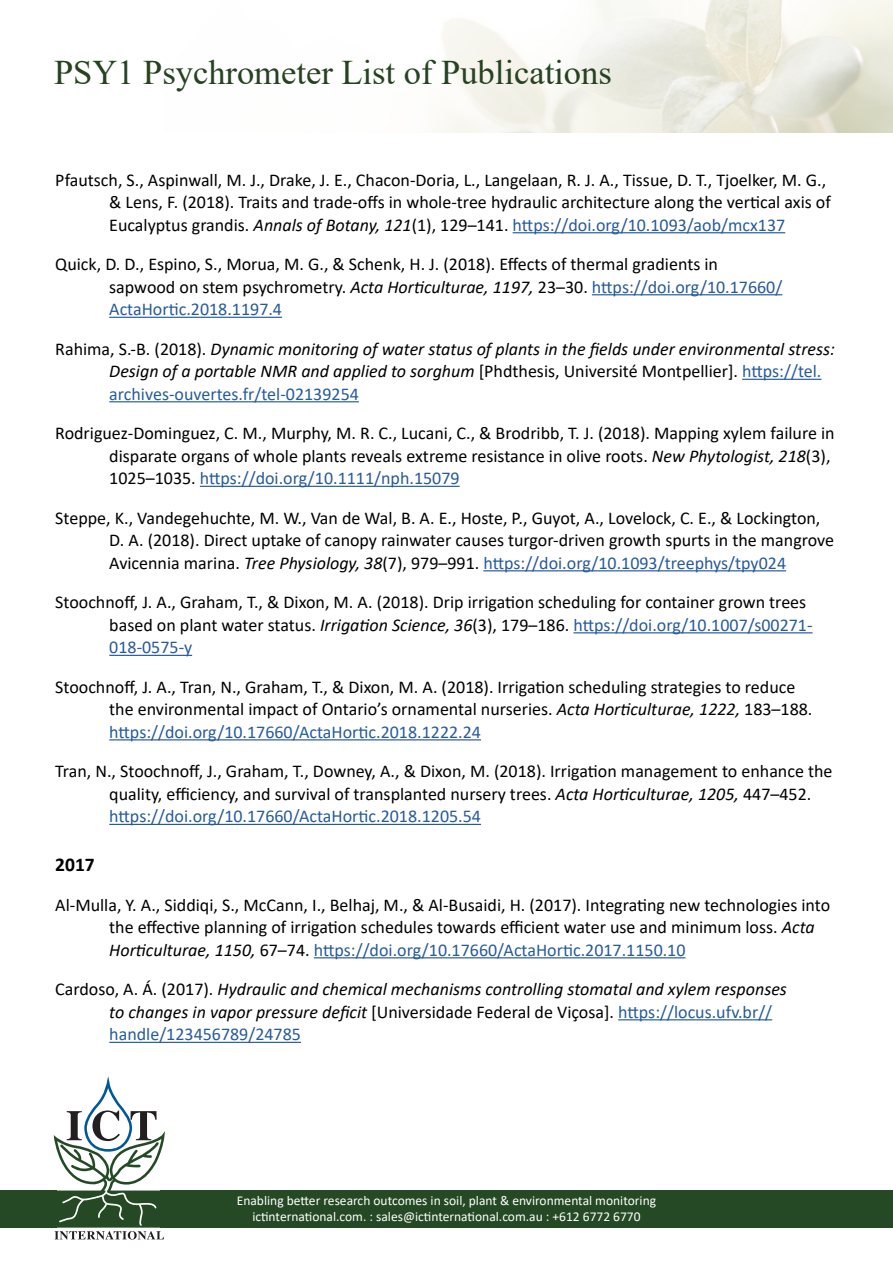
<style>
.page{position:relative;width:893px;height:1263px;background:#fff}
.page>*{position:absolute;margin:0;border:0;box-sizing:border-box;transform-origin:0 0}
.t1{font:34.5px "Times New Roman";color:#264221}
.H2-Body-Bo-not-TOC{font:700 19.5px "Calibri";color:#000}
.t2{font:18px/22.5px "Calibri";color:#000}
.t3{font:italic 18px/22.5px "Calibri";color:#000}
.t4{font:13.5px/16.2px "Calibri";color:#fff;text-align:center}
.s1{font-style:italic}
.s2{color:#275b9b}
.s3{font-style:normal}
.s4{font-style:normal;color:#275b9b}
</style>
<div class="page">
<hr style="left:513px;top:232px;width:272px;height:1px;background:#275b9b">
<hr style="left:592px;top:294px;width:190px;height:1px;background:#275b9b">
<hr style="left:109px;top:317px;width:173px;height:1px;background:#275b9b">
<hr style="left:742px;top:379px;width:79px;height:1px;background:#275b9b">
<hr style="left:109px;top:401px;width:250px;height:1px;background:#275b9b">
<hr style="left:200px;top:486px;width:260px;height:1px;background:#275b9b">
<hr style="left:483px;top:570px;width:303px;height:1px;background:#275b9b">
<hr style="left:573px;top:632px;width:240px;height:1px;background:#275b9b">
<hr style="left:109px;top:655px;width:83px;height:1px;background:#275b9b">
<hr style="left:109px;top:739px;width:372px;height:1px;background:#275b9b">
<hr style="left:109px;top:824px;width:372px;height:1px;background:#275b9b">
<hr style="left:314px;top:957px;width:372px;height:1px;background:#275b9b">
<hr style="left:618px;top:1019px;width:154px;height:1px;background:#275b9b">
<hr style="left:109px;top:1042px;width:192px;height:1px;background:#275b9b">
<img style="left:437px;top:0;width:456px;height:132px">
<svg style="left:54px;top:1076px;width:111px;height:163px"></svg>
<div style="left:160px;top:1190px;width:733px;height:38px;background:#244924"></div>
<div style="left:0;top:1190px;width:57px;height:38px;background:#244924"></div>
<h1 class="t1" style="left:54px;top:48px;width:559px">PSY1 Psychrometer List of Publications</h1>
<p class="t2" style="left:109px;top:168px;width:723px;text-indent:-54px">Pfautsch, S., Aspinwall, M. J., Drake, J. E., Chacon-Doria, L., Langelaan, R. J. A., Tissue, D. T., Tjoelker, M. G., &amp; Lens, F. (2018). Traits and trade-offs in whole-tree hydraulic architecture along the vertical axis of<br>Eucalyptus grandis. <span class="s1">Annals of Botany, 121</span>(1), 129–141. <span class="s2">https://doi.org/10.1093/aob/mcx137</span></p>
<p class="t2" style="left:109px;top:253px;width:675px;text-indent:-54px">Quick, D. D., Espino, S., Morua, M. G., &amp; Schenk, H. J. (2018). Effects of thermal gradients in sapwood on stem psychrometry. <span class="s1">Acta Horticulturae, 1197,</span> 23–30. <span class="s2">https://doi.org/10.17660/<br>ActaHortic.2018.1197.4</span></p>
<p class="t3" style="left:109px;top:337px;width:727px;text-indent:-54px"><span class="s3">Rahima, S.-B. (2018).</span> Dynamic monitoring of water status of plants in the fields under environmental stress:<br>Design of a portable NMR and applied to sorghum <span class="s3">[Phdthesis, Université Montpellier].</span> <span class="s4">https://tel. archives-ouvertes.fr/tel-02139254</span></p>
<p class="t2" style="left:109px;top:422px;width:727px;text-indent:-54px">Rodriguez-Dominguez, C. M., Murphy, M. R. C., Lucani, C., &amp; Brodribb, T. J. (2018). Mapping xylem failure in disparate organs of whole plants reveals extreme resistance in olive roots. <span class="s1">New Phytologist, 218</span>(3),<br>1025–1035. <span class="s2">https://doi.org/10.1111/nph.15079</span></p>
<p class="t2" style="left:109px;top:506px;width:726px;text-indent:-54px">Steppe, K., Vandegehuchte, M. W., Van de Wal, B. A. E., Hoste, P., Guyot, A., Lovelock, C. E., &amp; Lockington,<br>D. A. (2018). Direct uptake of canopy rainwater causes turgor-driven growth spurts in the mangrove<br>Avicennia marina. <span class="s1">Tree Physiology, 38</span>(7), 979–991. <span class="s2">https://doi.org/10.1093/treephys/tpy024</span></p>
<p class="t2" style="left:109px;top:591px;width:705px;text-indent:-54px">Stoochnoff, J. A., Graham, T., &amp; Dixon, M. A. (2018). Drip irrigation scheduling for container grown trees based on plant water status. <span class="s1">Irrigation Science, 36</span>(3), 179–186. <span class="s2">https://doi.org/10.1007/s00271-<br>018-0575-y</span></p>
<p class="t2" style="left:109px;top:675px;width:705px;text-indent:-54px">Stoochnoff, J. A., Tran, N., Graham, T., &amp; Dixon, M. A. (2018). Irrigation scheduling strategies to reduce the environmental impact of Ontario’s ornamental nurseries. <span class="s1">Acta Horticulturae, 1222,</span> 183–188. <span class="s2">https://doi.org/10.17660/ActaHortic.2018.1222.24</span></p>
<p class="t2" style="left:109px;top:760px;width:725px;text-indent:-54px">Tran, N., Stoochnoff, J., Graham, T., Downey, A., &amp; Dixon, M. (2018). Irrigation management to enhance the quality, efficiency, and survival of transplanted nursery trees. <span class="s1">Acta Horticulturae, 1205,</span> 447–452. <span class="s2">https://doi.org/10.17660/ActaHortic.2018.1205.54</span></p>
<p class="H2-Body-Bo-not-TOC" style="left:55px;top:851px;width:41px">2017</p>
<p class="t2" style="left:109px;top:893px;width:722px;text-indent:-54px">Al-Mulla, Y. A., Siddiqi, S., McCann, I., Belhaj, M., &amp; Al-Busaidi, H. (2017). Integrating new technologies into the effective planning of irrigation schedules towards efficient water use and minimum loss. <span class="s1">Acta<br>Horticulturae, 1150,</span> 67–74. <span class="s2">https://doi.org/10.17660/ActaHortic.2017.1150.10</span></p>
<p class="t3" style="left:109px;top:977px;width:679px;text-indent:-54px"><span class="s3">Cardoso, A. Á. (2017).</span> Hydraulic and chemical mechanisms controlling stomatal and xylem responses to changes in vapor pressure deficit <span class="s3">[Universidade Federal de Viçosa].</span> <span class="s4">https://locus.ufv.br// handle/123456789/24785</span></p>
<p class="t4" style="left:237px;top:1192px;width:421px">Enabling better research outcomes in soil, plant &amp; environmental monitoring ictinternational.com. : sales@ictinternational.com.au : +612 6772 6770</p>
</div>
